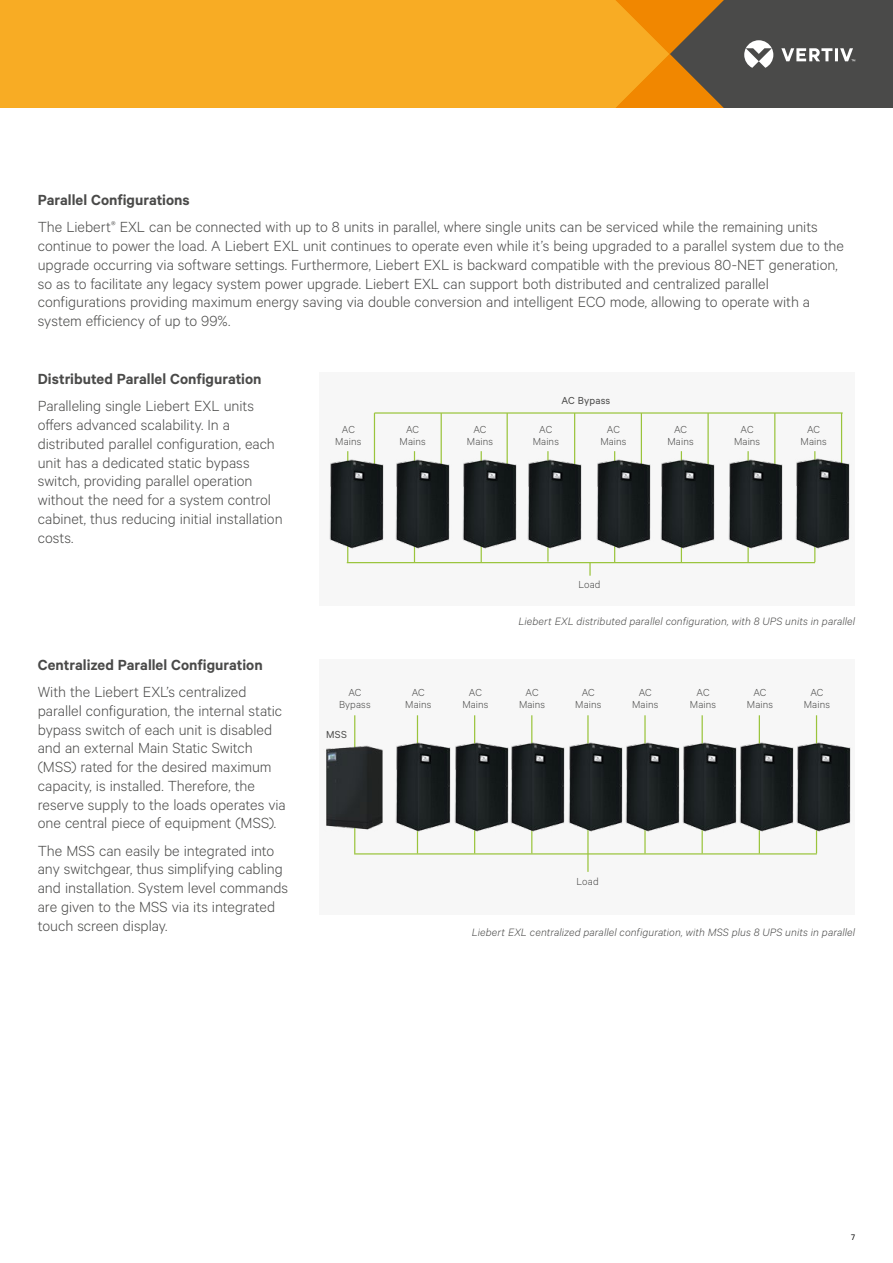
<style>
.page{position:relative;width:893px;height:1263px;background:#fff}
.page>*{position:absolute;margin:0;border:0;box-sizing:border-box;transform-origin:0 0}
.t1{font:300 16.5px/18.8px "Calibre";color:#4a4a49}
.t2{font:600 16.5px "Calibre";color:#4a4a49}
.t3{font:italic 300 12px "Calibre";letter-spacing:.01em;color:#4a4a49}
.t4{font:300 11.4px/12.3px "Calibre";letter-spacing:.01em;color:#4a4a49;text-align:center}
.t5{font:11.4px "Calibre";letter-spacing:.015em;color:#4a4a49}
.t6{font:9px "Calibre";color:#000}
.s1{font-weight:600}
</style>
<div class="page">
<div style="left:0;top:0;width:594px;height:108px;background:#f8ac24"></div>
<svg style="left:594px;top:0;width:299px;height:108px;background:#896a3a"></svg>
<div style="left:319px;top:372px;width:536px;height:234px;background:#f7f7f7"></div>
<div style="left:319px;top:659px;width:536px;height:255px;background:#f7f7f7"></div>
<hr style="left:347px;top:451px;width:1px;height:111px;background:#9ac43c">
<hr style="left:374px;top:413px;width:1px;height:105px;background:#9ac43c">
<hr style="left:414px;top:451px;width:1px;height:111px;background:#9ac43c">
<hr style="left:441px;top:413px;width:1px;height:105px;background:#9ac43c">
<hr style="left:481px;top:451px;width:1px;height:111px;background:#9ac43c">
<hr style="left:547px;top:451px;width:2px;height:111px;background:#9ac43c">
<hr style="left:574px;top:413px;width:1px;height:104px;background:#9ac43c">
<hr style="left:507px;top:413px;width:1px;height:104px;background:#9ac43c">
<svg style="left:589px;top:563px;width:2px;height:13px"></svg>
<hr style="left:614px;top:451px;width:1px;height:111px;background:#9ac43c">
<hr style="left:641px;top:413px;width:1px;height:105px;background:#9ac43c">
<hr style="left:681px;top:451px;width:1px;height:111px;background:#9ac43c">
<hr style="left:707px;top:413px;width:2px;height:105px;background:#9ac43c">
<hr style="left:747px;top:451px;width:2px;height:111px;background:#9ac43c">
<hr style="left:774px;top:413px;width:1px;height:105px;background:#9ac43c">
<hr style="left:814px;top:451px;width:1px;height:111px;background:#9ac43c">
<hr style="left:841px;top:413px;width:1px;height:105px;background:#9ac43c">
<hr style="left:347px;top:562px;width:468px;height:1px;background:#9ac43c">
<hr style="left:374px;top:412px;width:469px;height:2px;background:#9ac43c">
<img style="left:329px;top:458px;width:55px;height:92px">
<img style="left:396px;top:458px;width:54px;height:92px">
<img style="left:462px;top:458px;width:55px;height:92px">
<img style="left:527px;top:458px;width:55px;height:92px">
<img style="left:597px;top:458px;width:54px;height:92px">
<img style="left:660px;top:458px;width:55px;height:92px">
<img style="left:729px;top:458px;width:54px;height:92px">
<img style="left:795px;top:458px;width:55px;height:91px">
<hr style="left:417px;top:715px;width:1px;height:138px;background:#9ac43c">
<hr style="left:354px;top:715px;width:1px;height:139px;background:#9ac43c">
<hr style="left:474px;top:715px;width:1px;height:138px;background:#9ac43c">
<hr style="left:531px;top:715px;width:1px;height:138px;background:#9ac43c">
<hr style="left:587px;top:715px;width:2px;height:157px;background:#9ac43c">
<hr style="left:644px;top:715px;width:2px;height:138px;background:#9ac43c">
<hr style="left:702px;top:715px;width:1px;height:138px;background:#9ac43c">
<hr style="left:759px;top:715px;width:1px;height:138px;background:#9ac43c">
<hr style="left:816px;top:715px;width:1px;height:138px;background:#9ac43c">
<hr style="left:354px;top:853px;width:463px;height:1px;background:#9ac43c">
<img style="left:326px;top:742px;width:57px;height:93px">
<img style="left:396px;top:741px;width:455px;height:92px">
<p class="t1" style="left:38px;top:186px;width:782px;line-height:27.3px"><span class="s1">Parallel Configurations<br></span>The Liebert<sup>®</sup> EXL can be connected with up to 8 units in parallel, where single units can be serviced while the remaining units</p>
<p class="t1" style="left:38px;top:236px;width:808px">continue to power the load. A Liebert EXL unit continues to operate even while it’s being upgraded to a parallel system due to the upgrade occurring via software settings. Furthermore, Liebert EXL is backward compatible with the previous 80-NET generation, so as to facilitate any legacy system power upgrade. Liebert EXL can support both distributed and centralized parallel configurations providing maximum energy saving via double conversion and intelligent ECO mode, allowing to operate with a system efficiency of up to 99%.</p>
<p class="t2" style="left:38px;top:369px;width:225px">Distributed Parallel Configuration</p>
<p class="t1" style="left:38px;top:396px;width:246px">Paralleling single Liebert EXL units offers advanced scalability. In a distributed parallel configuration, each unit has a dedicated static bypass switch, providing parallel operation without the need for a system control cabinet, thus reducing initial installation costs.</p>
<p class="t2" style="left:38px;top:655px;width:226px">Centralized Parallel Configuration</p>
<p class="t1" style="left:38px;top:682px;width:250px">With the Liebert EXL’s centralized parallel configuration, the internal static bypass switch of each unit is disabled and an external Main Static Switch (MSS) rated for the desired maximum capacity, is installed. Therefore, the reserve supply to the loads operates via one central piece of equipment (MSS).</p>
<p class="t1" style="left:38px;top:840px;width:252px">The MSS can easily be integrated into any switchgear, thus simplifying cabling and installation. System level commands are given to the MSS via its integrated touch screen display.</p>
<p class="t5" style="left:562px;top:394px;width:50px">AC Bypass</p>
<p class="t4" style="left:335px;top:422px;width:28px">AC<br>Mains</p>
<p class="t4" style="left:400px;top:422px;width:28px">AC<br>Mains</p>
<p class="t4" style="left:467px;top:422px;width:28px">AC<br>Mains</p>
<p class="t4" style="left:533px;top:422px;width:28px">AC<br>Mains</p>
<p class="t4" style="left:600px;top:422px;width:28px">AC<br>Mains</p>
<p class="t4" style="left:667px;top:422px;width:28px">AC<br>Mains</p>
<p class="t4" style="left:734px;top:422px;width:28px">AC<br>Mains</p>
<p class="t4" style="left:801px;top:422px;width:28px">AC<br>Mains</p>
<p class="t4" style="left:578px;top:577px;width:24px">Load</p>
<p class="t3" style="left:518px;top:614px;width:338px">Liebert EXL distributed parallel configuration, with 8 UPS units in parallel</p>
<p class="t4" style="left:339px;top:686px;width:33px">AC<br>Bypass</p>
<p class="t4" style="left:462px;top:686px;width:28px">AC<br>Mains</p>
<p class="t4" style="left:519px;top:686px;width:28px">AC<br>Mains</p>
<p class="t4" style="left:575px;top:686px;width:28px">AC<br>Mains</p>
<p class="t4" style="left:632px;top:686px;width:28px">AC<br>Mains</p>
<p class="t4" style="left:690px;top:686px;width:28px">AC<br>Mains</p>
<p class="t4" style="left:747px;top:686px;width:28px">AC<br>Mains</p>
<p class="t4" style="left:804px;top:686px;width:28px">AC<br>Mains</p>
<p class="t4" style="left:405px;top:686px;width:28px">AC<br>Mains</p>
<p class="t5" style="left:326px;top:728px;width:22px">MSS</p>
<p class="t4" style="left:577px;top:875px;width:24px">Load</p>
<p class="t3" style="left:472px;top:925px;width:385px">Liebert EXL centralized parallel configuration, with MSS plus 8 UPS units in parallel</p>
<p class="t6" style="left:851px;top:1232px;width:5px">7</p>
</div>
